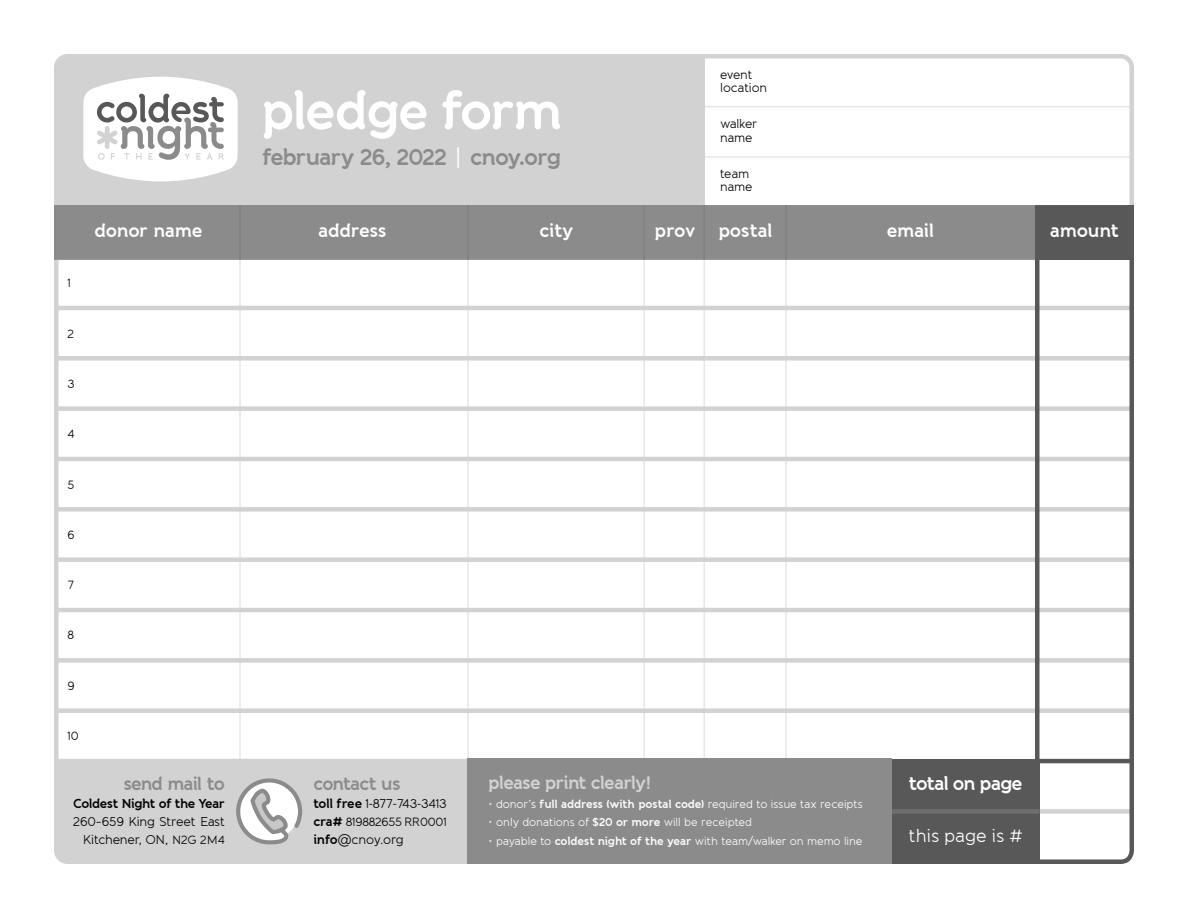
<style>
.page{position:relative;width:1188px;height:918px;background:#fff}
.page>*{position:absolute;margin:0;border:0;box-sizing:border-box;transform-origin:0 0}
.t1{font:700 52.5px "Banda";letter-spacing:-.045em;color:#fff}
.t2{font:700 22.5px "Banda";letter-spacing:-.04em;color:#8b8b8b}
.t3{font:700 18.75px "Banda";letter-spacing:-.05em;color:#fff}
.t4{font:700 18.3px "Banda";letter-spacing:-.02em;color:#fff}
.t5{font:700 18px "Banda";letter-spacing:-.05em;color:#d2d2d2}
.t6{font:700 18px "Banda";letter-spacing:-.045em;color:#8b8b8b}
.t7{font:18px "Banda";letter-spacing:.01em;color:#fff}
.t8{font:12.75px/18.1px "Banda";letter-spacing:-.02em;color:#000;text-align:right}
.t9{font:700 12.75px "Banda";letter-spacing:-.04em;color:#000}
.t10{font:12.45px/13.5px "Banda";letter-spacing:-.015em;color:#000}
.t11{font:12px "Banda";letter-spacing:-.02em;color:#000}
.t12{font:11.25px "Banda";letter-spacing:-.01em;color:#fff}
.s1{color:#fff}
.s2{font-size:12px}
.s3{font-weight:700}
.s4{font-weight:700;font-size:12.75px}
.s5{color:#d2d2d2}
</style>
<div class="page">
<hr style="left:785px;top:251px;width:2px;height:519px;background:#e7e7e7">
<hr style="left:704px;top:251px;width:1px;height:519px;background:#e7e7e7">
<hr style="left:644px;top:251px;width:1px;height:519px;background:#e7e7e7">
<hr style="left:467px;top:251px;width:2px;height:519px;background:#e7e7e7">
<hr style="left:239px;top:251px;width:2px;height:519px;background:#e7e7e7">
<svg style="left:705px;top:54px;width:429px;height:149px"></svg>
<div style="left:54px;top:54px;width:651px;height:151px;background:#d2d2d2"></div>
<hr style="left:54px;top:260px;width:4px;height:586px;background:#d2d2d2">
<div style="left:54px;top:255px;width:982px;height:5px;background:#8b8b8b"></div>
<div style="left:54px;top:205px;width:982px;height:5px;background:#8b8b8b"></div>
<div style="left:56px;top:507px;width:1075px;height:5px;background:#d2d2d2"></div>
<hr style="left:56px;top:306px;width:1075px;height:4px;background:#d2d2d2">
<div style="left:56px;top:557px;width:1075px;height:5px;background:#d2d2d2"></div>
<div style="left:56px;top:356px;width:1075px;height:5px;background:#d2d2d2"></div>
<hr style="left:56px;top:608px;width:1075px;height:4px;background:#d2d2d2">
<div style="left:56px;top:406px;width:1075px;height:5px;background:#d2d2d2"></div>
<div style="left:56px;top:658px;width:1075px;height:5px;background:#d2d2d2"></div>
<hr style="left:56px;top:457px;width:1075px;height:4px;background:#d2d2d2">
<div style="left:56px;top:708px;width:1075px;height:5px;background:#d2d2d2"></div>
<div style="left:54px;top:207px;width:982px;height:49px;background:#8b8b8b"></div>
<svg style="left:889px;top:203px;width:245px;height:661px"></svg>
<div style="left:1037px;top:207px;width:95px;height:53px;background:#585858"></div>
<hr style="left:1037px;top:759px;width:94px;height:4px;background:#585858">
<div style="left:891px;top:759px;width:149px;height:103px;background:#585858"></div>
<div style="left:891px;top:809px;width:149px;height:5px;background:#6e6e6e"></div>
<div style="left:467px;top:759px;width:424px;height:105px;background:#8b8b8b"></div>
<svg style="left:83px;top:77px;width:155px;height:104px"></svg>
<hr style="left:467px;top:205px;width:2px;height:55px;background:#818181">
<hr style="left:785px;top:205px;width:2px;height:55px;background:#818181">
<hr style="left:704px;top:205px;width:1px;height:55px;background:#818181">
<hr style="left:644px;top:205px;width:1px;height:55px;background:#818181">
<hr style="left:239px;top:205px;width:2px;height:55px;background:#818181">
<svg style="left:54px;top:759px;width:413px;height:105px;background:#d1d1d1"></svg>
<h1 class="t1" style="left:261px;top:78px;width:304px">pledge form</h1>
<h2 class="t2" style="left:262px;top:143px;width:301px">february 26, 2022 <span class="s1">|</span> cnoy.org</h2>
<p class="t10" style="left:720px;top:68px;width:49px">event location</p>
<p class="t10" style="left:720px;top:117px;width:39px">walker name</p>
<p class="t10" style="left:720px;top:167px;width:34px">team name</p>
<p class="t11" style="left:68px;top:276px;width:5px">1</p>
<p class="t11" style="left:68px;top:326px;width:8px">2</p>
<p class="t11" style="left:68px;top:376px;width:9px">3</p>
<p class="t11" style="left:68px;top:427px;width:9px">4</p>
<p class="t11" style="left:68px;top:477px;width:8px">5</p>
<p class="t11" style="left:68px;top:527px;width:9px">6</p>
<p class="t11" style="left:68px;top:578px;width:8px">7</p>
<p class="t11" style="left:68px;top:628px;width:8px">8</p>
<p class="t11" style="left:68px;top:678px;width:9px">9</p>
<p class="t11" style="left:68px;top:729px;width:13px">10</p>
<h3 class="t4" style="left:95px;top:219px;width:109px">donor name</h3>
<h3 class="t4" style="left:318px;top:219px;width:70px">address</h3>
<h3 class="t4" style="left:540px;top:219px;width:35px">city</h3>
<h3 class="t4" style="left:655px;top:219px;width:42px">prov</h3>
<h3 class="t4" style="left:718px;top:219px;width:56px">postal</h3>
<h3 class="t4" style="left:887px;top:219px;width:49px">email</h3>
<h3 class="t4" style="left:1050px;top:219px;width:70px">amount</h3>
<h3 class="t6" style="left:124px;top:772px;width:103px">send mail to</h3>
<p class="t9" style="left:73px;top:795px;width:153px">Coldest Night of the Year</p>
<p class="t8" style="left:73px;top:812px;width:153px">260-659 King Street East<br>Kitchener, ON, <span class="s2">N2G 2M4</span></p>
<h3 class="t6" style="left:313px;top:772px;width:89px">contact us</h3>
<p class="t8" style="left:313px;top:794px;width:135px"><span class="s3">toll free</span> 1-877-743-3413</p>
<p class="t11" style="left:313px;top:814px;width:135px"><span class="s4">cra#</span> 819882655 RR0001</p>
<p class="t8" style="left:313px;top:830px;width:92px"><span class="s3">info</span>@cnoy.org</p>
<h3 class="t5" style="left:488px;top:772px;width:164px">please print clearly!</h3>
<p class="t12" style="left:488px;top:797px;width:376px"><span class="s5">•</span> donor’s <span class="s3">full address (with postal code)</span> required to issue tax receipts</p>
<p class="t12" style="left:488px;top:815px;width:265px"><span class="s5">•</span> only donations of <span class="s3">$20 or more</span> will be receipted</p>
<p class="t12" style="left:488px;top:834px;width:376px"><span class="s5">•</span> payable to <span class="s3">coldest night of the year</span> with team/walker on memo line</p>
<h3 class="t3" style="left:909px;top:772px;width:115px">total on page</h3>
<h3 class="t7" style="left:909px;top:825px;width:115px">this page is #</h3>
</div>
